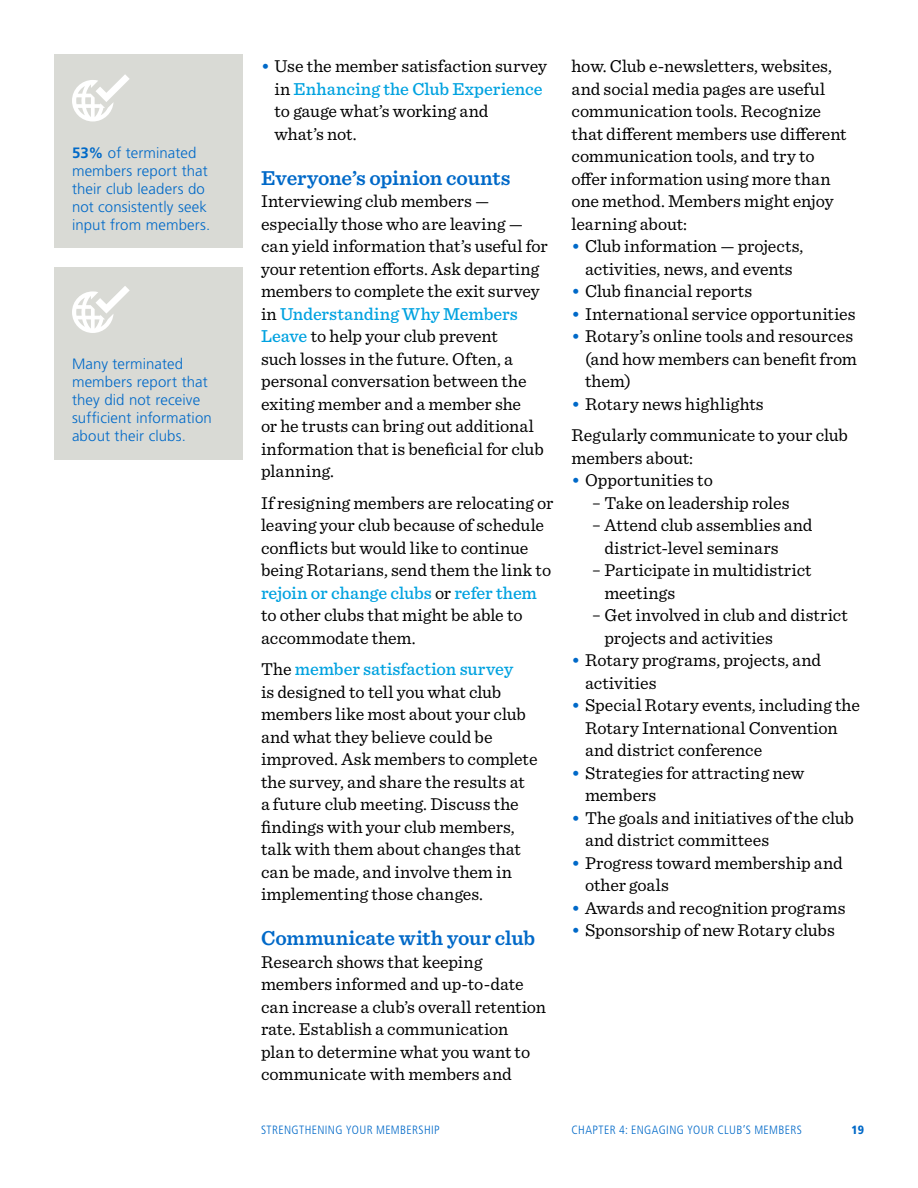
<style>
.page{position:relative;width:918px;height:1188px;background:#fff}
.page>*{position:absolute;margin:0;border:0;box-sizing:border-box;transform-origin:0 0}
.t1{font:600 21px "Sentinel";letter-spacing:-.005em;color:#0069c8}
.t2{font:18px/22.5px "Sentinel";color:#000}
.t3{font:300 15px/18px "Frutiger LT Std";letter-spacing:.01em;color:#0069c8}
.t4{font:300 condensed 12px "Frutiger LT Std";letter-spacing:.035em;color:#0069c8}
.t5{font:900 condensed 12px "Frutiger LT Std";color:#0069c8}
.s1{font-weight:700}
.s2{font-weight:500;color:#0069c8}
.s3{font-weight:500;color:#00a2e0}
</style>
<div class="page">
<div style="left:54px;top:54px;width:189px;height:194px;background:#d9dad5"></div>
<svg style="left:72px;top:74px;width:58px;height:47px"></svg>
<div style="left:54px;top:267px;width:189px;height:193px;background:#d9dad5"></div>
<svg style="left:72px;top:286px;width:58px;height:47px"></svg>
<p class="t3" style="left:72px;top:144px;width:140px"><span class="s1">53%</span> of terminated members report that their club leaders do not consistently seek input from members.</p>
<p class="t3" style="left:72px;top:355px;width:141px">Many terminated members report that they did not receive sufficient information about their clubs.</p>
<p class="t2" style="left:274px;top:54px;width:274px;text-indent:-14px"><span class="s2">•</span> Use the member satisfaction survey in <span class="s3">Enhancing the Club Experience </span>to gauge what’s working and<br>what’s not.</p>
<p class="t1" style="left:261px;top:161px;width:251px">Everyone’s opinion counts</p>
<p class="t2" style="left:261px;top:189px;width:288px">Interviewing club members — especially those who are leaving — can yield information that’s useful for your retention efforts. Ask departing members to complete the exit survey in <span class="s3">Understanding Why Members<br>Leave</span> to help your club prevent<br>such losses in the future. Often, a personal conversation between the exiting member and a member she<br>or he trusts can bring out additional information that is beneficial for club planning.</p>
<p class="t2" style="left:261px;top:490px;width:294px">If resigning members are relocating or leaving your club because of schedule conflicts but would like to continue being Rotarians, send them the link to <span class="s3">rejoin or change clubs</span> or <span class="s3">refer them </span>to other clubs that might be able to accommodate them.</p>
<p class="t2" style="left:261px;top:657px;width:278px">The <span class="s3">member satisfaction survey<br></span>is designed to tell you what club members like most about your club and what they believe could be improved. Ask members to complete the survey, and share the results at a future club meeting. Discuss the findings with your club members, talk with them about changes that can be made, and involve them in implementing those changes.</p>
<p class="t1" style="left:261px;top:922px;width:276px">Communicate with your club</p>
<p class="t2" style="left:261px;top:949px;width:287px">Research shows that keeping members informed and up-to-date can increase a club’s overall retention rate. Establish a communication plan to determine what you want to communicate with members and</p>
<p class="t2" style="left:572px;top:54px;width:277px">how. Club e-newsletters, websites, and social media pages are useful communication tools. Recognize that different members use different communication tools, and try to offer information using more than one method. Members might enjoy learning about:</p>
<p class="t2" style="left:572px;top:234px;width:233px;text-align:center"><span class="s2">•</span> Club information — projects, activities, news, and events</p>
<p class="t2" style="left:572px;top:279px;width:182px"><span class="s2">•</span> Club financial reports</p>
<p class="t2" style="left:572px;top:301px;width:286px"><span class="s2">•</span> International service opportunities</p>
<p class="t2" style="left:585px;top:324px;width:274px;text-indent:-14px"><span class="s2">•</span> Rotary’s online tools and resources (and how members can benefit from them)</p>
<p class="t2" style="left:572px;top:387px;width:278px;line-height:31.5px"><span class="s2">•</span> Rotary news highlights<br>Regularly communicate to your club</p>
<p class="t2" style="left:572px;top:445px;width:123px">members about:</p>
<p class="t2" style="left:572px;top:468px;width:143px"><span class="s2">•</span> Opportunities to</p>
<p class="t2" style="left:592px;top:490px;width:199px">− Take on leadership roles</p>
<p class="t2" style="left:592px;top:513px;width:222px">− Attend club assemblies and</p>
<p class="t2" style="left:604px;top:535px;width:176px">district-level seminars</p>
<p class="t2" style="left:592px;top:558px;width:221px">− Participate in multidistrict</p>
<p class="t2" style="left:604px;top:580px;width:72px">meetings</p>
<p class="t2" style="left:592px;top:603px;width:258px">− Get involved in club and district</p>
<p class="t2" style="left:604px;top:625px;width:170px">projects and activities</p>
<p class="t2" style="left:585px;top:648px;width:238px;text-indent:-14px"><span class="s2">•</span> Rotary programs, projects, and activities</p>
<p class="t2" style="left:585px;top:693px;width:277px;text-indent:-14px"><span class="s2">•</span> Special Rotary events, including the<br>Rotary International Convention and district conference</p>
<p class="t2" style="left:585px;top:760px;width:221px;text-indent:-14px"><span class="s2">•</span> Strategies for attracting new members</p>
<p class="t2" style="left:585px;top:805px;width:271px;text-indent:-14px"><span class="s2">•</span> The goals and initiatives of the club and district committees</p>
<p class="t2" style="left:585px;top:850px;width:259px;text-indent:-14px"><span class="s2">•</span> Progress toward membership and other goals</p>
<p class="t2" style="left:572px;top:895px;width:275px"><span class="s2">•</span> Awards and recognition programs</p>
<p class="t2" style="left:572px;top:918px;width:265px"><span class="s2">•</span> Sponsorship of new Rotary clubs</p>
<p class="t4" style="left:261px;top:1123px;width:180px">STRENGTHENING YOUR MEMBERSHIP</p>
<p class="t4" style="left:572px;top:1123px;width:232px">CHAPTER 4: ENGAGING YOUR CLUB’S MEMBERS</p>
<p class="t5" style="left:852px;top:1123px;width:14px">19</p>
</div>
